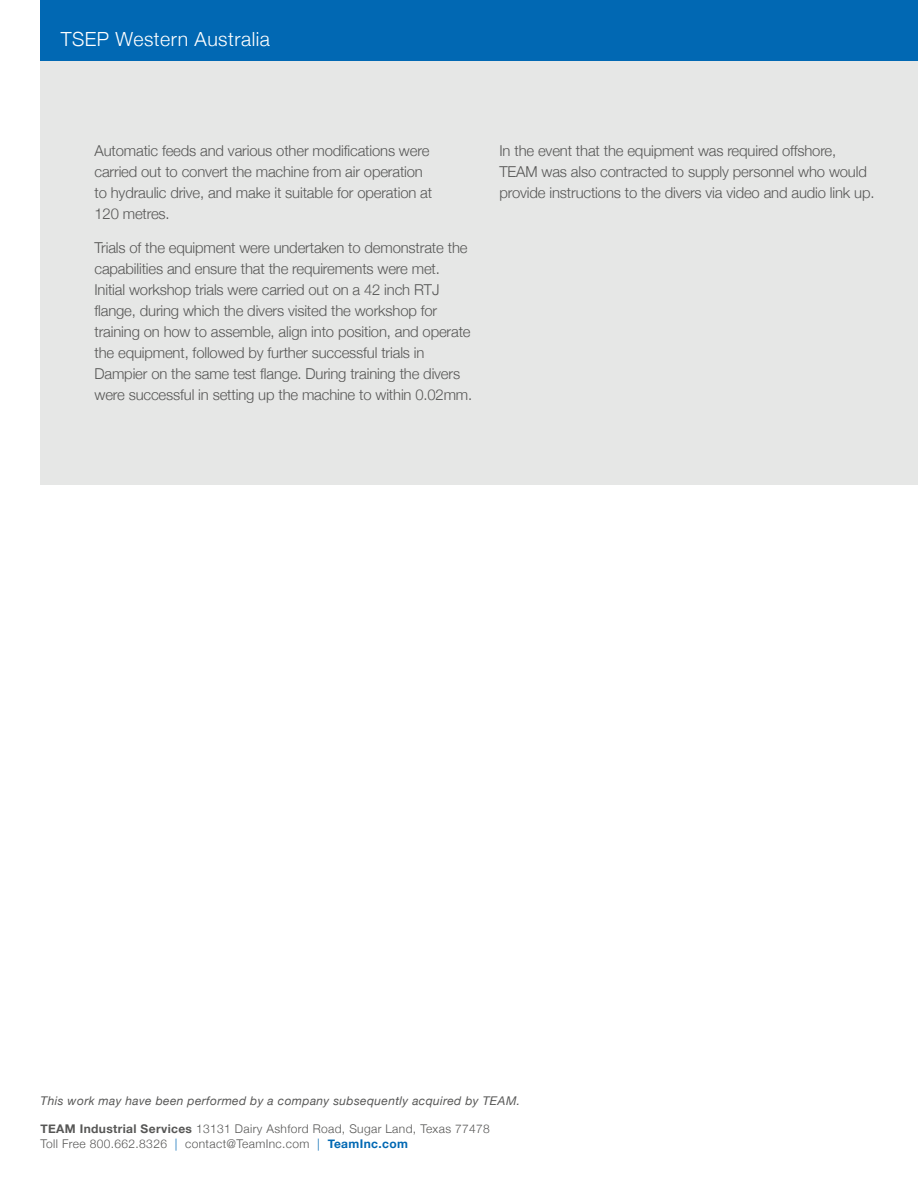
<style>
.page{position:relative;width:918px;height:1188px;background:#fff}
.page>*{position:absolute;margin:0;border:0;box-sizing:border-box;transform-origin:0 0}
.t1{font:300 19.5px "Helvetica Neue";letter-spacing:.025em;color:#fff}
.t2{font:300 15px/21px "Helvetica Neue";letter-spacing:-.01em;color:#575756}
.t3{font:300 12px/15px "Helvetica Neue";letter-spacing:.03em;color:#575756}
.t4{font:italic 12px "Helvetica Neue";letter-spacing:.03em;color:#575756}
.s1{font-weight:700}
.s2{color:#0168b3}
.s3{font-weight:700;color:#0168b3}
</style>
<div class="page">
<div style="left:40px;top:26px;width:878px;height:459px;background:#e6e7e6"></div>
<div style="left:40px;top:0;width:878px;height:61px;background:#0168b3"></div>
<h1 class="t1" style="left:61px;top:23px;width:211px">TSEP Western Australia</h1>
<p class="t2" style="left:94px;top:139px;width:339px">Automatic feeds and various other modifications were carried out to convert the machine from air operation to hydraulic drive, and make it suitable for operation at 120 metres.</p>
<p class="t2" style="left:94px;top:237px;width:379px">Trials of the equipment were undertaken to demonstrate the capabilities and ensure that the requirements were met.<br>Initial workshop trials were carried out on a 42 inch RTJ flange, during which the divers visited the workshop for training on how to assemble, align into position, and operate the equipment, followed by further successful trials in Dampier on the same test flange. During training the divers were successful in setting up the machine to within 0.02mm.</p>
<p class="t2" style="left:500px;top:139px;width:377px">In the event that the equipment was required offshore,<br>TEAM was also contracted to supply personnel who would provide instructions to the divers via video and audio link up.</p>
<p class="t4" style="left:40px;top:1092px;width:481px">This work may have been performed by a company subsequently acquired by TEAM.</p>
<p class="t3" style="left:40px;top:1120px;width:451px"><span class="s1">TEAM Industrial Services</span> 13131 Dairy Ashford Road, Sugar Land, Texas 77478<br>Toll Free 800.662.8326 <span class="s2">|</span> contact@TeamInc.com <span class="s2">|</span> <span class="s3">TeamInc.com</span></p>
</div>
